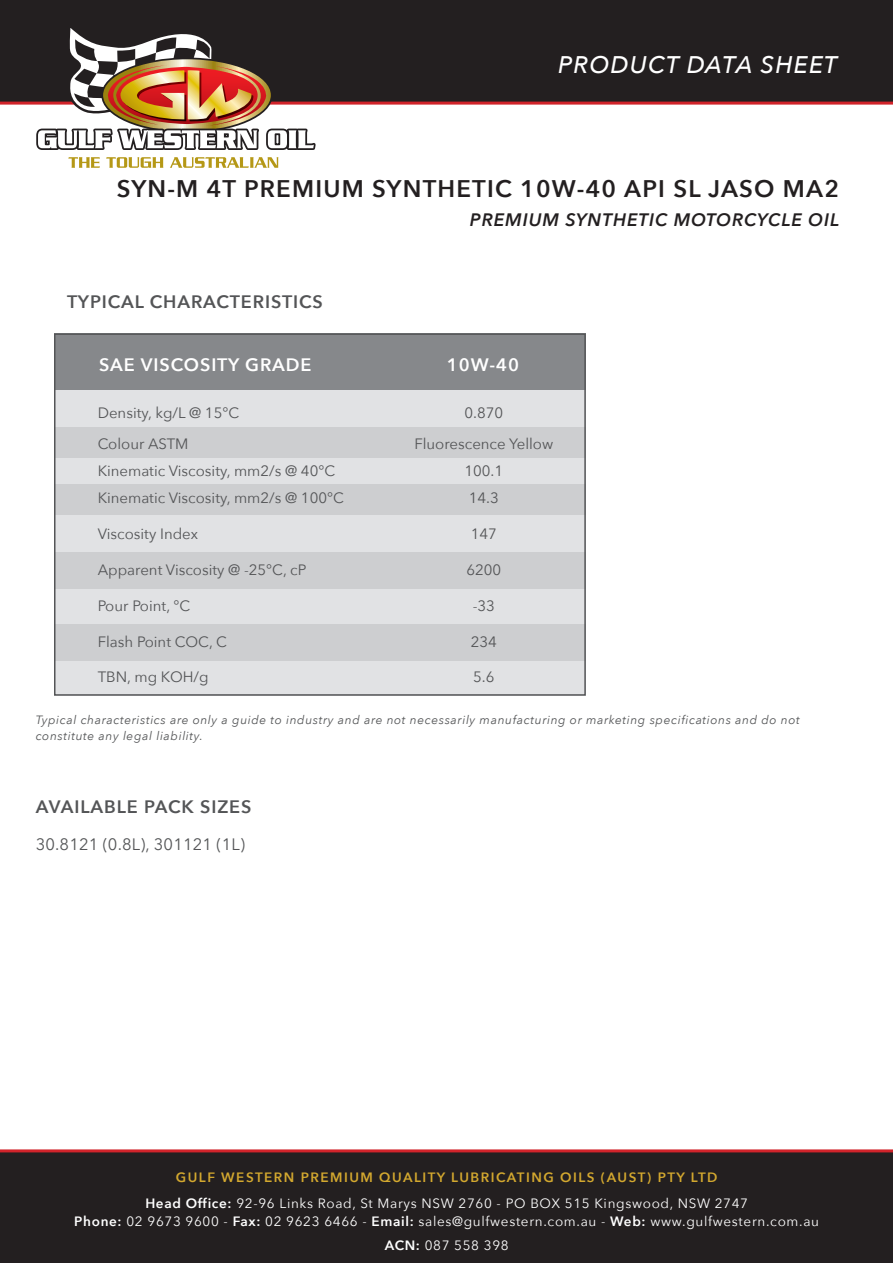
<style>
.page{position:relative;width:893px;height:1263px;background:#fff}
.page>*{position:absolute;margin:0;border:0;box-sizing:border-box;transform-origin:0 0}
.t1{font:600 24px "Avenir Next";letter-spacing:.05em;color:#231f20}
.t2{font:italic 500 24px "Avenir Next";letter-spacing:.05em;color:#fff}
.t3{font:600 18px "Avenir Next";letter-spacing:.05em;color:#545557}
.t4{font:italic 600 18px "Avenir Next";letter-spacing:.05em;color:#231f20}
.t5{font:600 18px "Avenir Next";letter-spacing:.05em;color:#fff}
.t6{font:16.5px "Avenir Next";letter-spacing:.01em;color:#545557}
.t7{font:15px "Avenir Next";color:#545557}
.t8{font:13.5px/24px "Avenir Next";letter-spacing:.05em;color:#fff;text-align:center}
.t9{font:600 13.5px "Avenir Next";letter-spacing:.11em;color:#d3a82f}
.t10{font:italic 12px/16.2px "Avenir Next";letter-spacing:.05em;color:#545557}
.s1{font-weight:600}
</style>
<div class="page">
<div style="left:54px;top:333px;width:532px;height:363px;background:#e1e2e4"></div>
<div style="left:54px;top:333px;width:532px;height:56px;background:#86888b"></div>
<div style="left:0;top:1150px;width:893px;height:113px;background:#231f20"></div>
<div style="left:0;top:0;width:893px;height:103px;background:#231f20"></div>
<hr style="left:0;top:1149px;width:893px;height:3px;background:#d1232a">
<hr style="left:0;top:102px;width:893px;height:3px;background:#d1232a">
<svg style="left:36px;top:28px;width:280px;height:140px"></svg>
<div style="left:54px;top:427px;width:532px;height:31px;background:#cdced0"></div>
<div style="left:54px;top:484px;width:532px;height:30px;background:#cdced0"></div>
<div style="left:54px;top:552px;width:532px;height:37px;background:#cdced0"></div>
<div style="left:54px;top:624px;width:532px;height:37px;background:#cdced0"></div>
<div style="left:54px;top:333px;width:532px;height:363px;border:2px solid #545557"></div>
<p class="t2" style="left:558px;top:44px;width:281px">PRODUCT DATA SHEET</p>
<p class="t1" style="left:117px;top:168px;width:724px">SYN-M 4T PREMIUM SYNTHETIC 10W-40 API SL JASO MA2</p>
<p class="t4" style="left:470px;top:205px;width:371px">PREMIUM SYNTHETIC MOTORCYCLE OIL</p>
<p class="t3" style="left:67px;top:286px;width:257px">TYPICAL CHARACTERISTICS</p>
<p class="t5" style="left:99px;top:349px;width:214px">SAE VISCOSITY GRADE</p>
<p class="t5" style="left:447px;top:349px;width:74px">10W-40</p>
<p class="t7" style="left:98px;top:400px;width:143px">Density, kg/L @ 15°C</p>
<p class="t7" style="left:464px;top:400px;width:40px">0.870</p>
<p class="t7" style="left:98px;top:431px;width:92px">Colour ASTM</p>
<p class="t7" style="left:98px;top:458px;width:239px">Kinematic Viscosity, mm2/s @ 40°C</p>
<p class="t7" style="left:98px;top:485px;width:248px">Kinematic Viscosity, mm2/s @ 100°C</p>
<p class="t7" style="left:414px;top:431px;width:140px">Fluorescence Yellow</p>
<p class="t7" style="left:464px;top:458px;width:40px">100.1</p>
<p class="t7" style="left:469px;top:485px;width:31px">14.3</p>
<p class="t7" style="left:98px;top:521px;width:102px">Viscosity Index</p>
<p class="t7" style="left:471px;top:521px;width:28px">147</p>
<p class="t7" style="left:98px;top:557px;width:210px">Apparent Viscosity @ -25°C, cP</p>
<p class="t7" style="left:466px;top:557px;width:36px">6200</p>
<p class="t7" style="left:98px;top:594px;width:94px">Pour Point, °C</p>
<p class="t7" style="left:473px;top:594px;width:24px">-33</p>
<p class="t7" style="left:98px;top:629px;width:131px">Flash Point COC, C</p>
<p class="t7" style="left:471px;top:629px;width:28px">234</p>
<p class="t7" style="left:98px;top:664px;width:112px">TBN, mg KOH/g</p>
<p class="t7" style="left:473px;top:664px;width:23px">5.6</p>
<p class="t10" style="left:36px;top:711px;width:766px">Typical characteristics are only a guide to industry and are not necessarily manufacturing or marketing specifications and do not constitute any legal liability.</p>
<p class="t3" style="left:36px;top:791px;width:217px">AVAILABLE PACK SIZES</p>
<p class="t6" style="left:36px;top:830px;width:211px">30.8121 (0.8L), 301121 (1L)</p>
<p class="t9" style="left:176px;top:1166px;width:543px">GULF WESTERN PREMIUM QUALITY LUBRICATING OILS (AUST) PTY LTD</p>
<p class="t8" style="left:145px;top:1190px;width:604px"><span class="s1">Head Office:</span> 92-96 Links Road, St Marys NSW 2760 - PO BOX 515 Kingswood, NSW 2747</p>
<p class="t8" style="left:74px;top:1208px;width:746px"><span class="s1">Phone:</span> 02 9673 9600 - <span class="s1">Fax:</span> 02 9623 6466 - <span class="s1">Email:</span> sales@gulfwestern.com.au - <span class="s1">Web:</span> www.gulfwestern.com.au<br><span class="s1">ACN:</span> 087 558 398</p>
</div>
